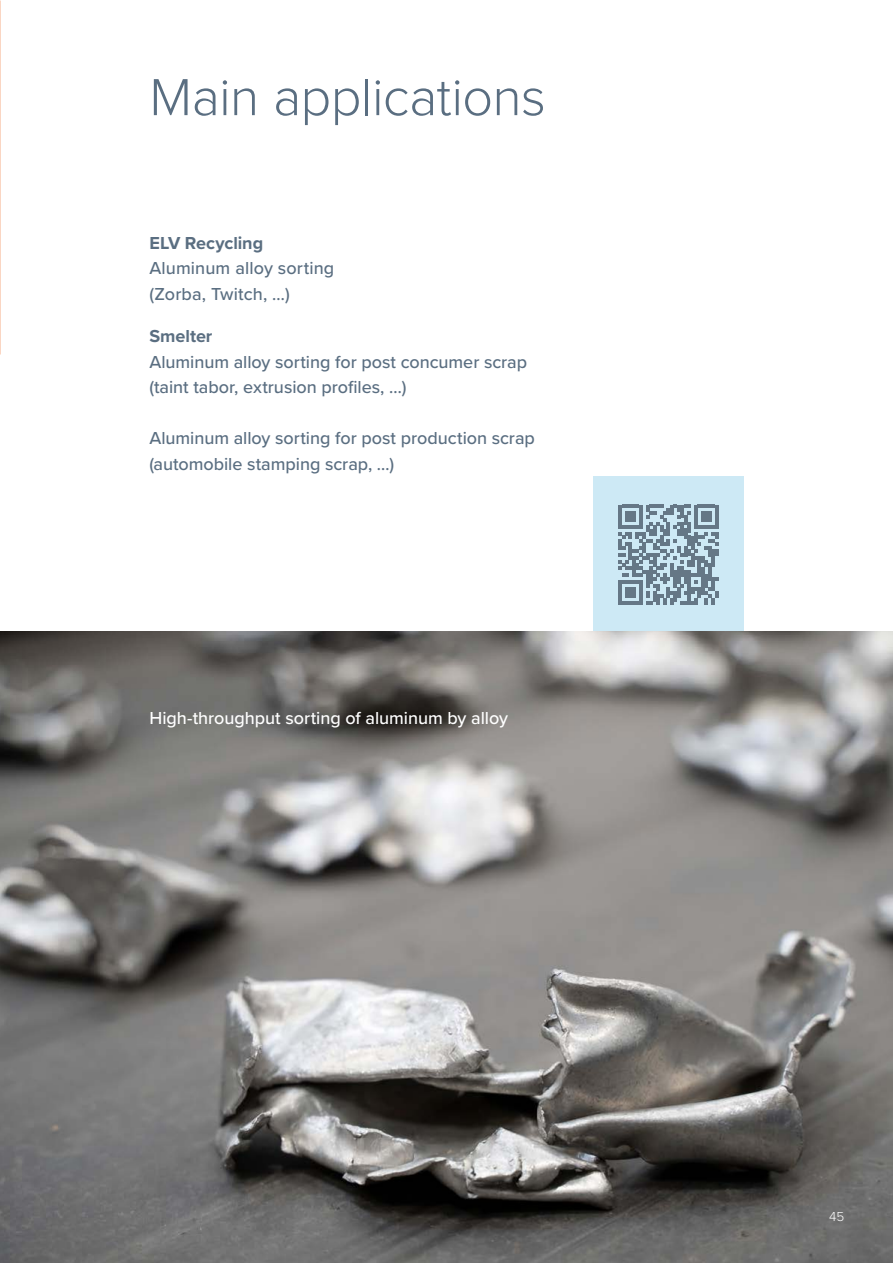
<style>
.page{position:relative;width:893px;height:1263px;background:#fff}
.page>*{position:absolute;margin:0;border:0;box-sizing:border-box;transform-origin:0 0}
.t1{font:300 54px "Proxima Nova";letter-spacing:-.01em;color:#5a6e81}
.t2{font:500 18px/25.5px "Proxima Nova";color:#5a6e81}
.t3{font:500 18px "Proxima Nova";letter-spacing:-.005em;color:#fff}
.t4{font:700 18px "Proxima Nova";color:#5a6e81}
.t5{font:300 13.5px "Proxima Nova";color:#fff}
</style>
<div class="page">
<hr style="left:0;top:354px;width:1px;height:909px;background:#0092ce">
<div style="left:593px;top:476px;width:151px;height:171px;background:#cde9f5"></div>
<img style="left:0;top:631px;width:893px;height:632px">
<svg style="left:618px;top:505px;width:100px;height:100px"></svg>
<h1 class="t1" style="left:149px;top:57px;width:398px">Main applications</h1>
<p class="t4" style="left:149px;top:229px;width:115px">ELV Recycling</p>
<p class="t2" style="left:149px;top:255px;width:186px">Aluminum alloy sorting (Zorba, Twitch, …)</p>
<p class="t4" style="left:149px;top:323px;width:65px">Smelter</p>
<p class="t2" style="left:149px;top:348px;width:379px">Aluminum alloy sorting for post concumer scrap (taint tabor, extrusion profiles, …)</p>
<p class="t2" style="left:149px;top:425px;width:387px">Aluminum alloy sorting for post production scrap (automobile stamping scrap, …)</p>
<p class="t3" style="left:149px;top:704px;width:360px">High-throughput sorting of aluminum by alloy</p>
<p class="t5" style="left:829px;top:1206px;width:17px">45</p>
</div>
